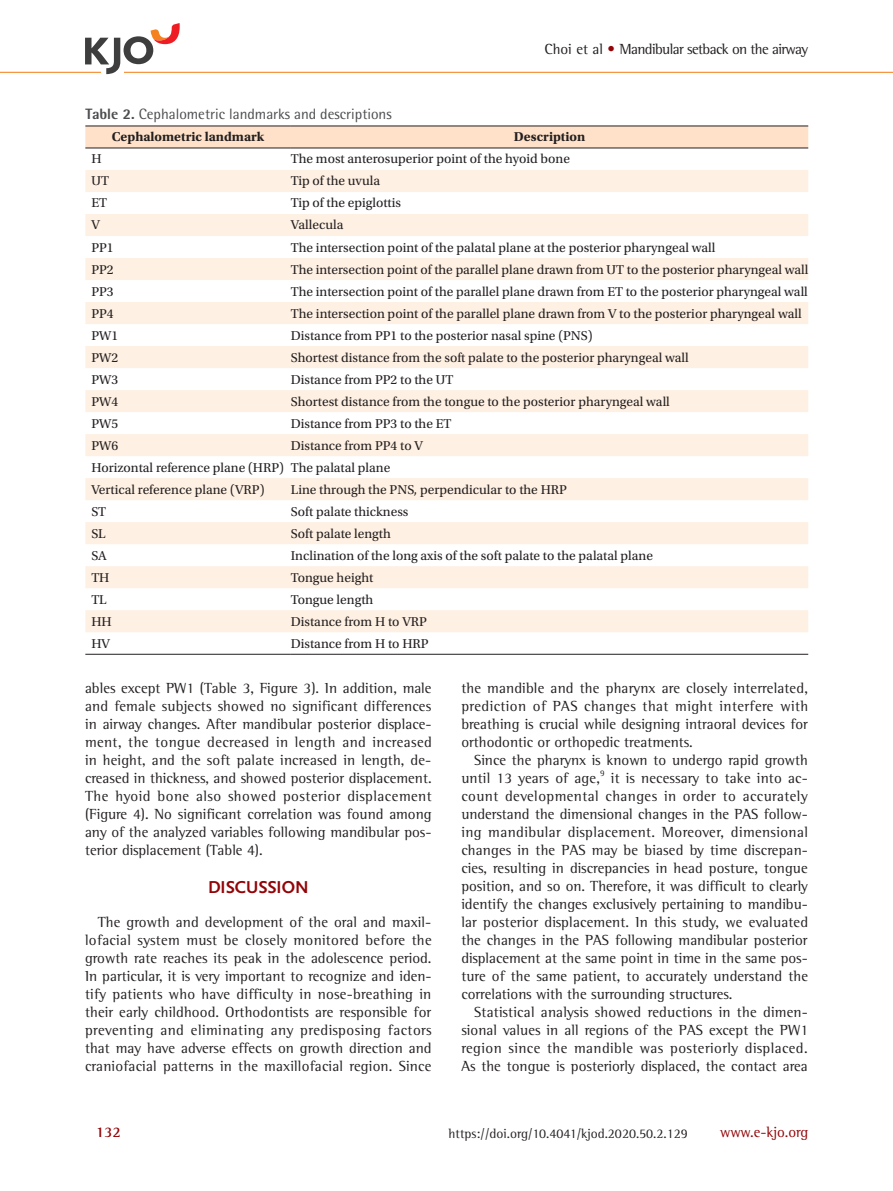
<style>
.page{position:relative;width:893px;height:1191px;background:#fff}
.page>*{position:absolute;margin:0;border:0;box-sizing:border-box;transform-origin:0 0}
.t1{font:700 18px "Nexus Sans";color:#920407}
.t2{font:15px/18px "Rotis Semi Serif Std";color:#231f20;text-align:justify}
.t3{font:15px "Rotis Semi Sans Std";color:#4b4c4d}
.t4{font:15px "Rotis Semi Serif Std";letter-spacing:-.04em;color:#231f20}
.t5{font:15px "Rotis Semi Serif Std";color:#920407}
.t6{font:700 15px "Rotis Semi Serif Std";color:#920407}
.t7{font:13.5px/22px "Utopia Std";color:#231f20}
.t8{font:13.5px "Rotis Semi Serif Std";color:#231f20}
.t9{font:700 13.5px "Utopia Std";color:#231f20}
.t10{font:8.7px "Rotis Semi Serif Std";color:#231f20}
.s1{color:#920407}
.s2{font-weight:800}
</style>
<div class="page">
<hr style="left:0;top:72px;width:893px;height:1px;background:#f58220">
<svg style="left:85px;top:23px;width:95px;height:51px"></svg>
<div style="left:85px;top:127px;width:723px;height:21px;background:#fee1c8"></div>
<svg style="left:85px;top:170px;width:723px;height:462px;fill:#fef0e2"></svg>
<hr style="left:85px;top:126px;width:206px;height:1px;background:#231f20">
<hr style="left:291px;top:126px;width:517px;height:1px;background:#231f20">
<hr style="left:85px;top:148px;width:206px;height:1px;background:#231f20">
<hr style="left:291px;top:148px;width:517px;height:1px;background:#231f20">
<hr style="left:85px;top:654px;width:206px;height:1px;background:#231f20">
<hr style="left:291px;top:654px;width:517px;height:1px;background:#231f20">
<p class="t4" style="left:544px;top:40px;width:265px">Choi et al <span class="s1">•</span> Mandibular setback on the airway</p>
<p class="t3" style="left:85px;top:105px;width:308px"><span class="s2">Table 2.</span> Cephalometric landmarks and descriptions</p>
<p class="t9" style="left:112px;top:129px;width:154px">Cephalometric landmark</p>
<p class="t9" style="left:514px;top:129px;width:73px">Description</p>
<p class="t7" style="left:91px;top:148px;width:12px">H</p>
<p class="t7" style="left:291px;top:148px;width:281px">The most anterosuperior point of the hyoid bone</p>
<p class="t7" style="left:91px;top:170px;width:19px">UT</p>
<p class="t7" style="left:291px;top:170px;width:91px">Tip of the uvula</p>
<p class="t7" style="left:91px;top:192px;width:17px">ET</p>
<p class="t7" style="left:291px;top:192px;width:112px">Tip of the epiglottis</p>
<p class="t7" style="left:91px;top:214px;width:10px">V</p>
<p class="t7" style="left:291px;top:214px;width:54px">Vallecula</p>
<p class="t7" style="left:91px;top:236px;width:24px">PP1</p>
<p class="t7" style="left:291px;top:236px;width:426px">The intersection point of the palatal plane at the posterior pharyngeal wall</p>
<p class="t7" style="left:91px;top:258px;width:24px">PP2</p>
<p class="t7" style="left:291px;top:258px;width:519px">The intersection point of the parallel plane drawn from UT to the posterior pharyngeal wall</p>
<p class="t7" style="left:91px;top:280px;width:24px">PP3</p>
<p class="t7" style="left:291px;top:280px;width:518px">The intersection point of the parallel plane drawn from ET to the posterior pharyngeal wall</p>
<p class="t7" style="left:91px;top:302px;width:24px">PP4</p>
<p class="t7" style="left:291px;top:302px;width:512px">The intersection point of the parallel plane drawn from V to the posterior pharyngeal wall</p>
<p class="t7" style="left:91px;top:324px;width:28px">PW1</p>
<p class="t7" style="left:291px;top:324px;width:303px">Distance from PP1 to the posterior nasal spine (PNS)</p>
<p class="t7" style="left:91px;top:346px;width:28px">PW2</p>
<p class="t7" style="left:291px;top:346px;width:399px">Shortest distance from the soft palate to the posterior pharyngeal wall</p>
<p class="t7" style="left:91px;top:368px;width:28px">PW3</p>
<p class="t7" style="left:291px;top:368px;width:164px">Distance from PP2 to the UT</p>
<p class="t7" style="left:91px;top:390px;width:28px">PW4</p>
<p class="t7" style="left:291px;top:390px;width:381px">Shortest distance from the tongue to the posterior pharyngeal wall</p>
<p class="t7" style="left:91px;top:412px;width:28px">PW5</p>
<p class="t7" style="left:291px;top:412px;width:162px">Distance from PP3 to the ET</p>
<p class="t7" style="left:91px;top:434px;width:28px">PW6</p>
<p class="t7" style="left:91px;top:434px;width:333px;text-indent:200px">Distance from PP4 to V<br>Horizontal reference plane (HRP) The palatal plane<br>Vertical reference plane (VRP)</p>
<p class="t7" style="left:291px;top:478px;width:278px">Line through the PNS, perpendicular to the HRP</p>
<p class="t7" style="left:91px;top:500px;width:16px">ST</p>
<p class="t7" style="left:291px;top:500px;width:119px">Soft palate thickness</p>
<p class="t7" style="left:91px;top:522px;width:16px">SL</p>
<p class="t7" style="left:291px;top:522px;width:102px">Soft palate length</p>
<p class="t7" style="left:91px;top:544px;width:17px">SA</p>
<p class="t7" style="left:291px;top:544px;width:364px">Inclination of the long axis of the soft palate to the palatal plane</p>
<p class="t7" style="left:91px;top:566px;width:20px">TH</p>
<p class="t7" style="left:291px;top:566px;width:84px">Tongue height</p>
<p class="t7" style="left:91px;top:588px;width:17px">TL</p>
<p class="t7" style="left:291px;top:588px;width:84px">Tongue length</p>
<p class="t7" style="left:91px;top:610px;width:22px">HH</p>
<p class="t7" style="left:291px;top:610px;width:137px">Distance from H to VRP</p>
<p class="t7" style="left:91px;top:632px;width:20px">HV</p>
<p class="t7" style="left:291px;top:632px;width:139px">Distance from H to HRP</p>
<p class="t2" style="left:85px;top:678px;width:348px">ables except PW1 (Table 3, Figure 3). In addition, male and female subjects showed no significant differences in airway changes. After mandibular posterior displace&shy;ment, the tongue decreased in length and increased in height, and the soft palate increased in length, de&shy;creased in thickness, and showed posterior displacement.<br>The hyoid bone also showed posterior displacement (Figure 4). No significant correlation was found among any of the analyzed variables following mandibular pos&shy;terior displacement (Table 4).</p>
<p class="t1" style="left:208px;top:875px;width:102px">DISCUSSION</p>
<p class="t2" style="left:85px;top:912px;width:348px;text-indent:13px">The growth and development of the oral and maxil&shy;lofacial system must be closely monitored before the growth rate reaches its peak in the adolescence period.<br>In particular, it is very important to recognize and iden&shy;tify patients who have difficulty in nose-breathing in their early childhood. Orthodontists are responsible for preventing and eliminating any predisposing factors that may have adverse effects on growth direction and craniofacial patterns in the maxillofacial region. Since</p>
<p class="t2" style="left:461px;top:678px;width:348px">the mandible and the pharynx are closely interrelated, prediction of PAS changes that might interfere with breathing is crucial while designing intraoral devices for orthodontic or orthopedic treatments.</p>
<p class="t2" style="left:461px;top:750px;width:348px;text-indent:13px">Since the pharynx is known to undergo rapid growth until 13 years of age,</p>
<p class="t10" style="left:600px;top:767px;width:6px">9</p>
<p class="t2" style="left:461px;top:768px;width:348px;text-indent:150px">it is necessary to take into ac&shy;count developmental changes in order to accurately understand the dimensional changes in the PAS follow&shy;ing mandibular displacement. Moreover, dimensional changes in the PAS may be biased by time discrepan&shy;cies, resulting in discrepancies in head posture, tongue position, and so on. Therefore, it was difficult to clearly identify the changes exclusively pertaining to mandibu&shy;lar posterior displacement. In this study, we evaluated the changes in the PAS following mandibular posterior displacement at the same point in time in the same pos&shy;ture of the same patient, to accurately understand the correlations with the surrounding structures.</p>
<p class="t2" style="left:461px;top:1002px;width:348px;text-indent:13px">Statistical analysis showed reductions in the dimen&shy;sional values in all regions of the PAS except the PW1 region since the mandible was posteriorly displaced.<br>As the tongue is posteriorly displaced, the contact area</p>
<p class="t6" style="left:96px;top:1122px;width:27px">132</p>
<p class="t8" style="left:449px;top:1125px;width:241px">https://doi.org/10.4041/kjod.2020.50.2.129</p>
<p class="t5" style="left:720px;top:1122px;width:90px">www.e-kjo.org</p>
</div>
